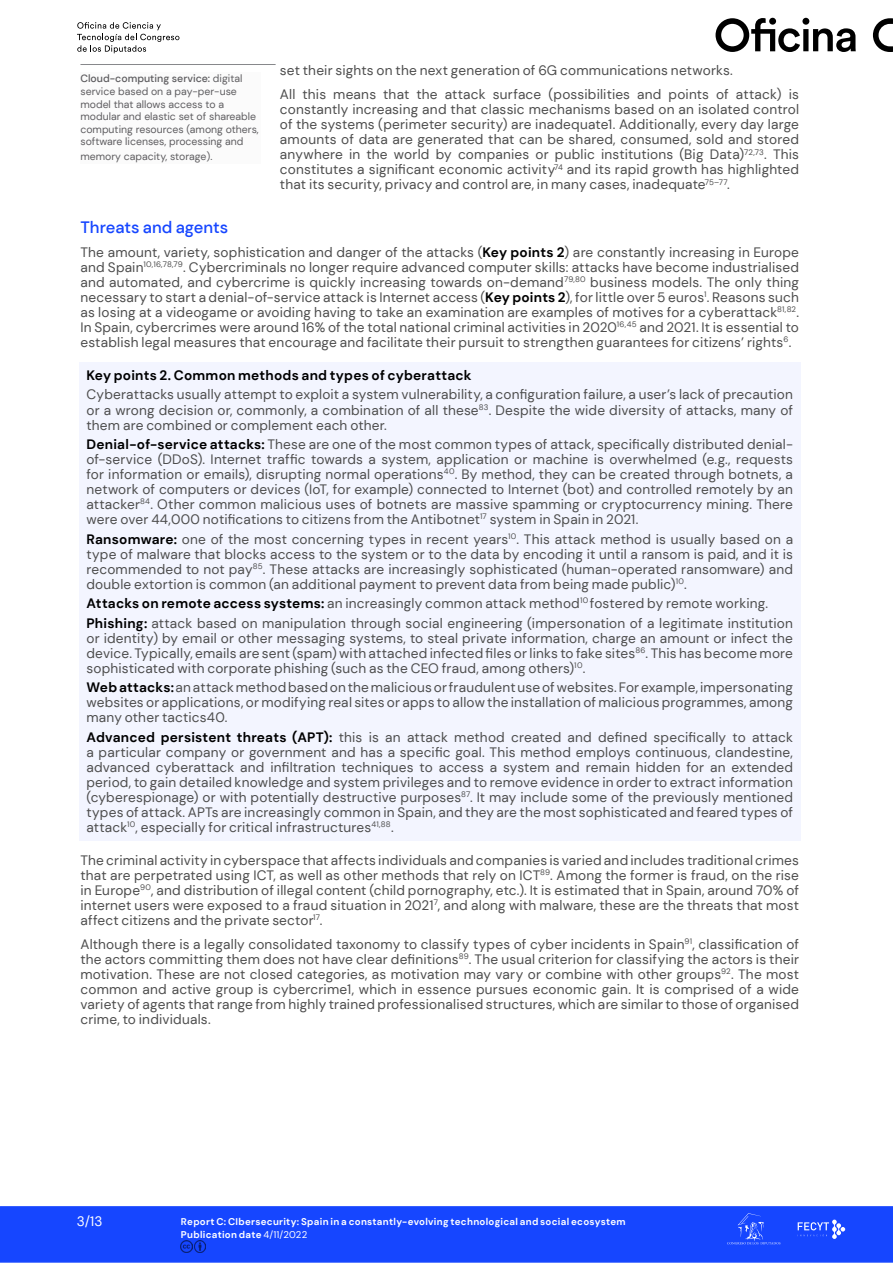
<style>
.page{position:relative;width:893px;height:1263px;background:#fff}
.page>*{position:absolute;margin:0;border:0;box-sizing:border-box;transform-origin:0 0}
.texto_principal{font:500 16.5px "DM Sans";color:#1646ff}
.caja{font:13.65px/15px "DM Sans";letter-spacing:.015em;color:#4d4d4d;text-align:justify}
.texto_principal-2{font:13.65px/15px "DM Sans";letter-spacing:.01em;color:#4d4d4d;text-align:justify}
.caja-2{font:700 13.65px "DM Sans";letter-spacing:.015em;color:#000}
.t1{font:13.65px "DM Sans";color:#fff}
.Glosario{font:10.5px/12.6px "DM Sans";color:#5e5d60}
.t2{font:700 9.75px/13.5px "DM Sans";letter-spacing:.03em;color:#fff}
.s1{font-weight:500}
.s2{font-weight:700;color:#000}
.s3{font-weight:400}
</style>
<div class="page">
<div style="left:0;top:1206px;width:893px;height:57px;background:#1646ff;border:2px solid #1646ff"></div>
<svg style="left:727px;top:1213px;width:53px;height:31px"></svg>
<svg style="left:798px;top:1219px;width:47px;height:20px"></svg>
<svg style="left:77px;top:22px;width:102px;height:31px"></svg>
<svg style="left:873px;top:18px;width:20px;height:34px"></svg>
<svg style="left:715px;top:18px;width:141px;height:34px"></svg>
<svg style="left:181px;top:1241px;width:25px;height:11px"></svg>
<div style="left:80px;top:72px;width:181px;height:92px;background:#fbfbfb"></div>
<hr style="left:80px;top:64px;width:196px;height:1px;background:#87888b">
<div style="left:79px;top:362px;width:721px;height:478px;background:#f3f5ff"></div>
<p class="Glosario" style="left:80px;top:72px;width:180px"><span class="s1">Cloud-computing service:</span> digital service based on a pay-per-use model that allows access to a modular and elastic set of shareable computing resources (among others, software licenses, processing and</p>
<p class="Glosario" style="left:80px;top:150px;width:133px">memory capacity, storage).</p>
<p class="texto_principal-2" style="left:280px;top:63px;width:454px">set their sights on the next generation of 6G communications networks.</p>
<p class="texto_principal-2" style="left:280px;top:87px;width:521px">All this means that the attack surface (possibilities and points of attack) is constantly increasing and that classic mechanisms based on an isolated control of the systems (perimeter security) are inadequate1. Additionally, every day large amounts of data are generated that can be shared, consumed, sold and stored anywhere in the world by companies or public institutions (Big Data)<sup>72,73</sup>. This constitutes a significant economic activity<sup>74</sup> and its rapid growth has highlighted that its security, privacy and control are, in many cases, inadequate<sup>75–77</sup>.</p>
<p class="texto_principal" style="left:80px;top:217px;width:149px">Threats and agents</p>
<p class="texto_principal-2" style="left:80px;top:245px;width:720px">The amount, variety, sophistication and danger of the attacks (<span class="s2">Key points 2</span>) are constantly increasing in Europe and Spain<sup>10,16,78,79</sup>. Cybercriminals no longer require advanced computer skills: attacks have become industrialised and automated, and cybercrime is quickly increasing towards on-demand<sup>79,80</sup> business models. The only thing necessary to start a denial-of-service attack is Internet access (<span class="s2">Key points 2</span>), for little over 5 euros<sup>1</sup>. Reasons such as losing at a videogame or avoiding having to take an examination are examples of motives for a cyberattack<sup>81,82</sup>.<br>In Spain, cybercrimes were around 16% of the total national criminal activities in 2020<sup>16,45</sup> and 2021. It is essential to establish legal measures that encourage and facilitate their pursuit to strengthen guarantees for citizens’ rights<sup>6</sup>.</p>
<p class="caja-2" style="left:86px;top:367px;width:387px">Key points 2. Common methods and types of cyberattack</p>
<p class="caja" style="left:86px;top:387px;width:708px">Cyberattacks usually attempt to exploit a system vulnerability, a configuration failure, a user’s lack of precaution or a wrong decision or, commonly, a combination of all these<sup>83</sup>. Despite the wide diversity of attacks, many of them are combined or complement each other.</p>
<p class="caja" style="left:86px;top:437px;width:708px"><span class="s2">Denial-of-service attacks:</span> These are one of the most common types of attack, specifically distributed denial&shy;of-service (DDoS). Internet traffic towards a system, application or machine is overwhelmed (e.g., requests for information or emails), disrupting normal operations<sup>40</sup>. By method, they can be created through botnets, a network of computers or devices (IoT, for example) connected to Internet (bot) and controlled remotely by an attacker<sup>84</sup>. Other common malicious uses of botnets are massive spamming or cryptocurrency mining. There were over 44,000 notifications to citizens from the Antibotnet<sup>17</sup> system in Spain in 2021.</p>
<p class="caja" style="left:86px;top:531px;width:708px"><span class="s2">Ransomware:</span> one of the most concerning types in recent years<sup>10</sup>. This attack method is usually based on a type of malware that blocks access to the system or to the data by encoding it until a ransom is paid, and it is recommended to not pay<sup>85</sup>. These attacks are increasingly sophisticated (human-operated ransomware) and double extortion is common (an additional payment to prevent data from being made public)<sup>10</sup>.</p>
<p class="caja" style="left:86px;top:596px;width:683px"><span class="s2">Attacks on remote access systems:</span> an increasingly common attack method<sup>10</sup> fostered by remote working.</p>
<p class="caja" style="left:86px;top:615px;width:708px"><span class="s2">Phishing:</span> attack based on manipulation through social engineering (impersonation of a legitimate institution or identity) by email or other messaging systems, to steal private information, charge an amount or infect the device. Typically, emails are sent (spam) with attached infected files or links to fake sites<sup>86</sup>. This has become more sophisticated with corporate phishing (such as the CEO fraud, among others)<sup>10</sup>.</p>
<p class="caja" style="left:86px;top:680px;width:708px"><span class="s2">Web attacks:</span> an attack method based on the malicious or fraudulent use of websites. For example, impersonating websites or applications, or modifying real sites or apps to allow the installation of malicious programmes, among many other tactics40.</p>
<p class="caja" style="left:86px;top:729px;width:708px"><span class="s2">Advanced persistent threats (APT):</span> this is an attack method created and defined specifically to attack a particular company or government and has a specific goal. This method employs continuous, clandestine, advanced cyberattack and infiltration techniques to access a system and remain hidden for an extended period, to gain detailed knowledge and system privileges and to remove evidence in order to extract information (cyberespionage) or with potentially destructive purposes<sup>87</sup>. It may include some of the previously mentioned types of attack. APTs are increasingly common in Spain, and they are the most sophisticated and feared types of attack<sup>10</sup>, especially for critical infrastructures<sup>41,88</sup>.</p>
<p class="texto_principal-2" style="left:80px;top:852px;width:720px">The criminal activity in cyberspace that affects individuals and companies is varied and includes traditional crimes that are perpetrated using ICT, as well as other methods that rely on ICT<sup>89</sup>. Among the former is fraud, on the rise in Europe<sup>90</sup>, and distribution of illegal content (child pornography, etc.). It is estimated that in Spain, around 70% of internet users were exposed to a fraud situation in 2021<sup>7</sup>, and along with malware, these are the threats that most affect citizens and the private sector<sup>17</sup>.</p>
<p class="texto_principal-2" style="left:80px;top:936px;width:720px">Although there is a legally consolidated taxonomy to classify types of cyber incidents in Spain<sup>91</sup>, classification of the actors committing them does not have clear definitions<sup>89</sup>. The usual criterion for classifying the actors is their motivation. These are not closed categories, as motivation may vary or combine with other groups<sup>92</sup>. The most common and active group is cybercrime1, which in essence pursues economic gain. It is comprised of a wide variety of agents that range from highly trained professionalised structures, which are similar to those of organised crime, to individuals.</p>
<p class="t1" style="left:77px;top:1212px;width:27px">3/13</p>
<p class="t2" style="left:181px;top:1214px;width:446px">Report C: CIbersecurity: Spain in a constantly-evolving technological and social ecosystem<br>Publication date <span class="s3">4/11/2022</span></p>
</div>
